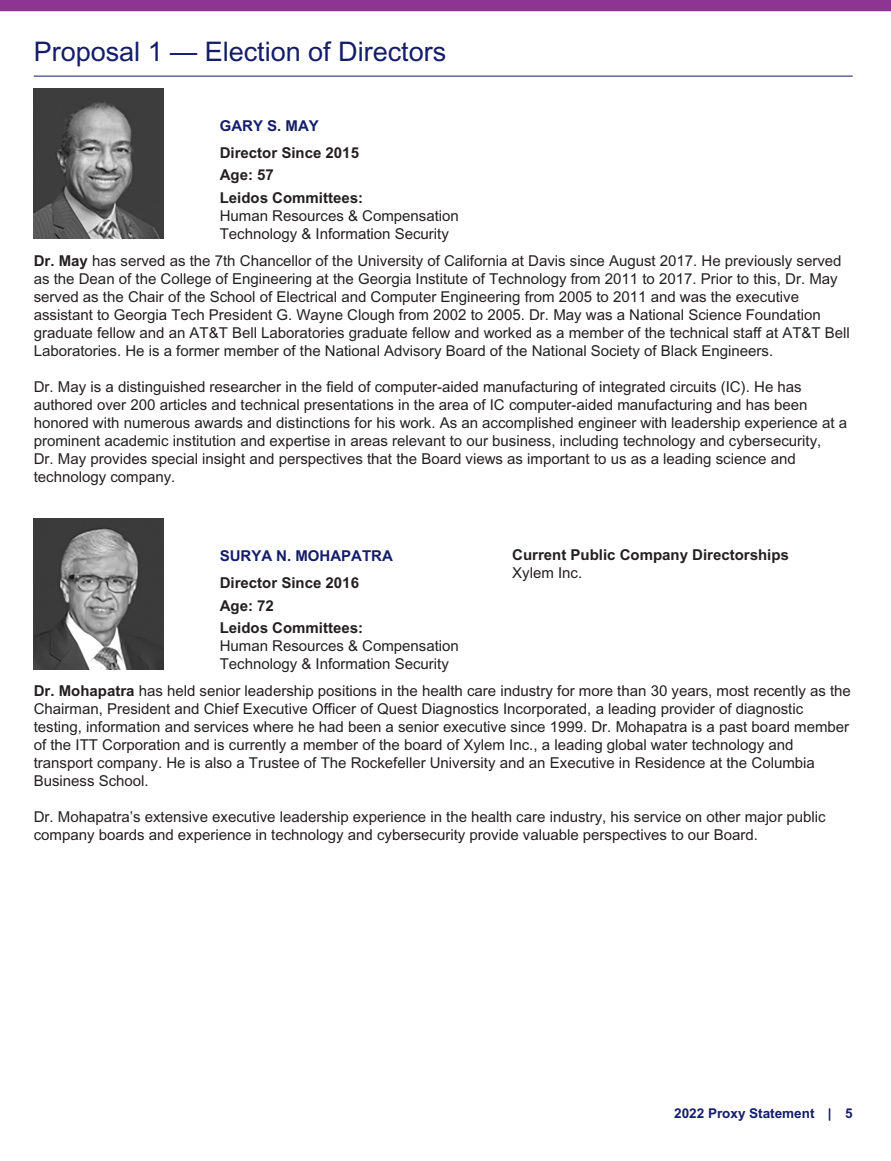
<style>
.page{position:relative;width:891px;height:1161px;background:#fff}
.page>*{position:absolute;margin:0;border:0;box-sizing:border-box;transform-origin:0 0}
.t1{font:27px "Arial";color:#131d6a}
.t2{font:15px/18px "Arial";color:#231f20}
.t3{font:700 15px/22.5px "Arial";color:#231f20}
.t4{font:700 15px "Arial";color:#131d6a}
.t5{font:700 13.5px "Arial";color:#131d6a}
.s1{font-weight:700}
</style>
<div class="page">
<div style="left:0;top:0;width:891px;height:11px;background:#8e3594"></div>
<hr style="left:34px;top:76px;width:819px;height:1px;background:#131d6a">
<img style="left:34px;top:88px;width:129px;height:151px">
<img style="left:34px;top:518px;width:129px;height:151px">
<h1 class="t1" style="left:34px;top:41px;width:414px">Proposal 1 — Election of Directors</h1>
<p class="t4" style="left:220px;top:120px;width:101px">GARY S. MAY</p>
<p class="t3" style="left:220px;top:143px;width:145px">Director Since 2015<br>Age: 57<br>Leidos Committees:</p>
<p class="t2" style="left:220px;top:208px;width:241px">Human Resources &amp; Compensation<br>Technology &amp; Information Security</p>
<p class="t2" style="left:34px;top:253px;width:818px"><span class="s1">Dr. May</span> has served as the 7th Chancellor of the University of California at Davis since August 2017. He previously served as the Dean of the College of Engineering at the Georgia Institute of Technology from 2011 to 2017. Prior to this, Dr. May served as the Chair of the School of Electrical and Computer Engineering from 2005 to 2011 and was the executive assistant to Georgia Tech President G. Wayne Clough from 2002 to 2005. Dr. May was a National Science Foundation graduate fellow and an AT&amp;T Bell Laboratories graduate fellow and worked as a member of the technical staff at AT&amp;T Bell Laboratories. He is a former member of the National Advisory Board of the National Society of Black Engineers.</p>
<p class="t2" style="left:34px;top:379px;width:815px">Dr. May is a distinguished researcher in the field of computer-aided manufacturing of integrated circuits (IC). He has authored over 200 articles and technical presentations in the area of IC computer-aided manufacturing and has been honored with numerous awards and distinctions for his work. As an accomplished engineer with leadership experience at a prominent academic institution and expertise in areas relevant to our business, including technology and cybersecurity,<br>Dr. May provides special insight and perspectives that the Board views as important to us as a leading science and technology company.</p>
<p class="t4" style="left:220px;top:550px;width:175px">SURYA N. MOHAPATRA</p>
<p class="t3" style="left:220px;top:573px;width:145px">Director Since 2016<br>Age: 72<br>Leidos Committees:</p>
<p class="t2" style="left:220px;top:638px;width:241px">Human Resources &amp; Compensation<br>Technology &amp; Information Security</p>
<p class="t3" style="left:512px;top:545px;width:278px">Current Public Company Directorships</p>
<p class="t2" style="left:512px;top:565px;width:72px">Xylem Inc.</p>
<p class="t2" style="left:34px;top:683px;width:819px"><span class="s1">Dr. Mohapatra</span> has held senior leadership positions in the health care industry for more than 30 years, most recently as the Chairman, President and Chief Executive Officer of Quest Diagnostics Incorporated, a leading provider of diagnostic testing, information and services where he had been a senior executive since 1999. Dr. Mohapatra is a past board member of the ITT Corporation and is currently a member of the board of Xylem Inc., a leading global water technology and transport company. He is also a Trustee of The Rockefeller University and an Executive in Residence at the Columbia Business School.</p>
<p class="t2" style="left:34px;top:809px;width:793px">Dr. Mohapatra’s extensive executive leadership experience in the health care industry, his service on other major public company boards and experience in technology and cybersecurity provide valuable perspectives to our Board.</p>
<p class="t5" style="left:674px;top:1109px;width:180px">2022 Proxy Statement | 5</p>
</div>
